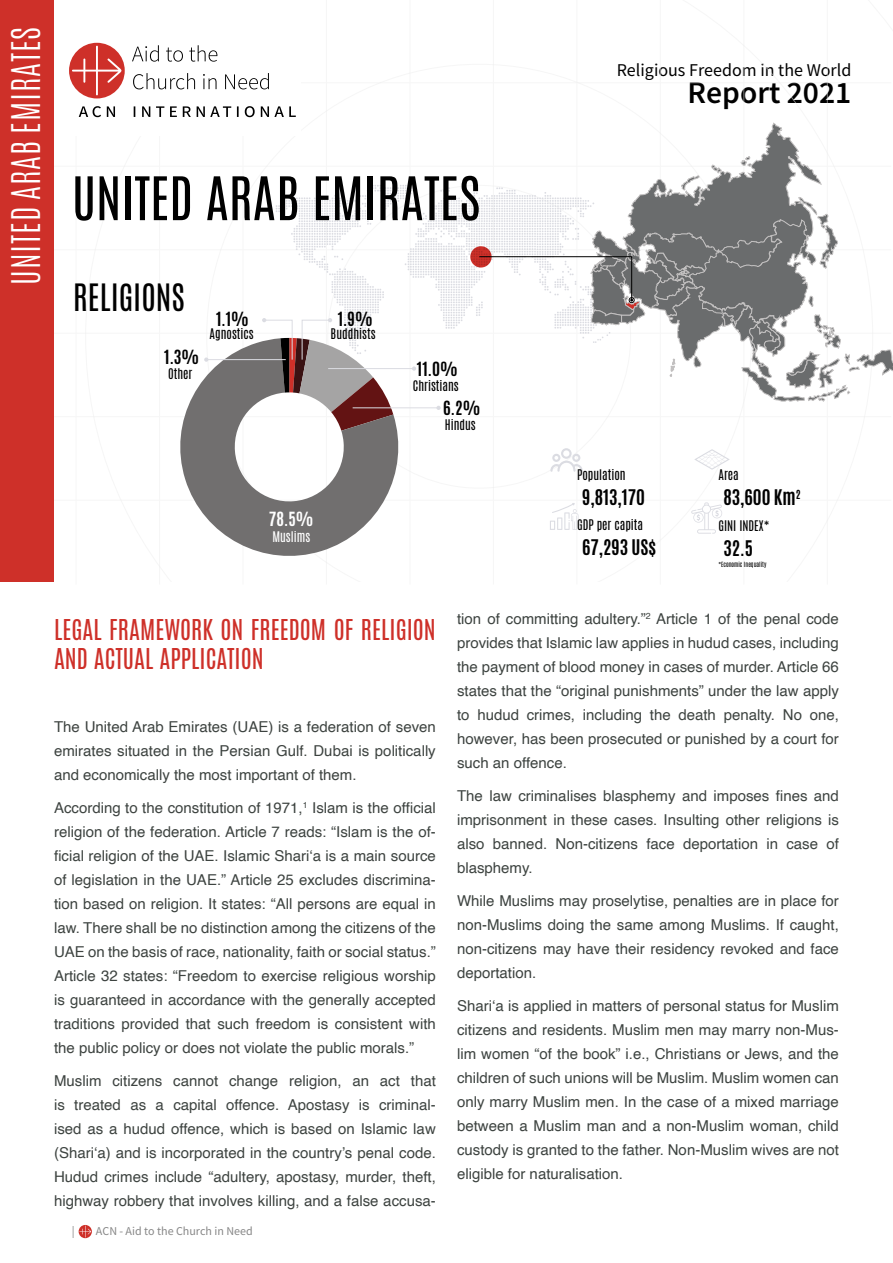
<style>
.page{position:relative;width:893px;height:1263px;background:#fff}
.page>*{position:absolute;margin:0;border:0;box-sizing:border-box;transform-origin:0 0}
.t1{font:51px "Antonio";color:#000}
.t2{font:300 33px "Antonio";letter-spacing:.025em;color:#fff}
.t3{font:600 31.5px "Source Sans Pro";color:#000}
.t4{font:31.5px "Antonio";color:#000}
.t5{font:24px/28.8px "Antonio";color:#ce3029}
.t6{font:700 18px "Antonio";color:#000}
.t7{font:18px "Source Sans Pro";color:#000}
.t8{font:700 16.35px "Antonio";color:#000}
.t9{font:700 16.35px "Antonio";color:#fff}
.t10{font:15px/24px "Helvetica";color:#3d4340;text-align:justify}
.t11{font:12.3px "Antonio";color:#000}
.t12{font:12.3px "Antonio";color:#fff}
.t13{font:12px "Source Sans Pro";color:#878787}
.t14{font:6px "Antonio";color:#000}
</style>
<div class="page">
<svg style="left:79px;top:1225px;width:12px;height:12px"></svg>
<hr style="left:76px;top:0;width:1px;height:584px;background:#ededed">
<hr style="left:159px;top:0;width:1px;height:584px;background:#ededed">
<hr style="left:243px;top:0;width:1px;height:584px;background:#ededed">
<hr style="left:326px;top:0;width:1px;height:584px;background:#ededed">
<hr style="left:410px;top:0;width:1px;height:584px;background:#ededed">
<hr style="left:493px;top:0;width:1px;height:584px;background:#ededed">
<hr style="left:577px;top:0;width:1px;height:584px;background:#ededed">
<hr style="left:660px;top:0;width:1px;height:584px;background:#ededed">
<hr style="left:744px;top:0;width:1px;height:584px;background:#ededed">
<hr style="left:827px;top:0;width:1px;height:584px;background:#ededed">
<hr style="left:12px;top:83px;width:879px;height:1px;background:#ededed">
<hr style="left:12px;top:166px;width:879px;height:1px;background:#ededed">
<hr style="left:12px;top:249px;width:879px;height:1px;background:#ededed">
<hr style="left:12px;top:333px;width:879px;height:1px;background:#ededed">
<hr style="left:12px;top:416px;width:879px;height:1px;background:#ededed">
<hr style="left:12px;top:500px;width:879px;height:1px;background:#ededed">
<div style="left:0;top:0;width:53px;height:581px;background:#ce3029"></div>
<div style="left:54px;top:0;width:247px;height:136px;background:#fff"></div>
<svg style="left:132px;top:45px;width:164px;height:72px"></svg>
<svg style="left:79px;top:106px;width:36px;height:11px"></svg>
<div style="left:69px;top:43px;width:56px;height:55px;background:#ce3029;border-radius:50%"></div>
<svg style="left:72px;top:46px;width:49px;height:49px"></svg>
<svg style="left:167px;top:338px;width:244px;height:231px"></svg>
<svg style="left:204px;top:357px;width:4px;height:5px"></svg>
<hr style="left:206px;top:359px;width:80px;height:1px;background:#dbdce2">
<svg style="left:262px;top:123px;width:631px;height:308px"></svg>
<hr style="left:328px;top:368px;width:86px;height:1px;background:#dbdce2">
<svg style="left:550px;top:448px;width:32px;height:24px"></svg>
<svg style="left:550px;top:503px;width:28px;height:27px"></svg>
<svg style="left:691px;top:502px;width:31px;height:32px"></svg>
<svg style="left:694px;top:449px;width:36px;height:21px"></svg>
<h2 class="t2" style="left:2px;top:285px;width:259px;rotate:-90deg">UNITED ARAB EMIRATES</h2>
<h1 class="t1" style="left:72px;top:161px;width:410px">UNITED ARAB EMIRATES</h1>
<h3 class="t4" style="left:73px;top:274px;width:113px">RELIGIONS</h3>
<p class="t8" style="left:164px;top:344px;width:36px">1.3%</p>
<p class="t11" style="left:168px;top:365px;width:26px">Other</p>
<p class="t8" style="left:216px;top:306px;width:34px">1.1%</p>
<p class="t11" style="left:210px;top:324px;width:46px">Agnostics</p>
<p class="t8" style="left:338px;top:306px;width:36px">1.9%</p>
<p class="t11" style="left:331px;top:324px;width:46px">Buddhists</p>
<p class="t9" style="left:269px;top:506px;width:46px">78.5%</p>
<p class="t12" style="left:272px;top:528px;width:39px">Muslims</p>
<p class="t8" style="left:417px;top:356px;width:42px">11.0%</p>
<p class="t11" style="left:413px;top:377px;width:47px">Christians</p>
<p class="t8" style="left:443px;top:396px;width:39px">6.2%</p>
<p class="t11" style="left:445px;top:416px;width:32px">Hindus</p>
<p class="t7" style="left:617px;top:59px;width:236px">Religious Freedom in the World</p>
<h3 class="t3" style="left:688px;top:72px;width:165px">Report 2021</h3>
<p class="t11" style="left:577px;top:465px;width:50px">Population</p>
<p class="t6" style="left:582px;top:484px;width:64px">9,813,170</p>
<p class="t11" style="left:577px;top:516px;width:68px">GDP per capita</p>
<p class="t6" style="left:582px;top:534px;width:76px">67,293 US$</p>
<p class="t11" style="left:718px;top:465px;width:22px">Area</p>
<p class="t6" style="left:723px;top:484px;width:79px">83,600 Km<sup>2</sup></p>
<p class="t11" style="left:718px;top:516px;width:53px">GINI INDEX*</p>
<p class="t14" style="left:718px;top:560px;width:49px">*Economic Inequality</p>
<p class="t6" style="left:723px;top:535px;width:31px">32.5</p>
<h3 class="t5" style="left:54px;top:615px;width:383px">LEGAL FRAMEWORK ON FREEDOM OF RELIGION<br>AND ACTUAL APPLICATION</h3>
<p class="t10" style="left:54px;top:715px;width:383px">The United Arab Emirates (UAE) is a federation of seven emirates situated in the Persian Gulf. Dubai is politically and economically the most important of them.</p>
<p class="t10" style="left:54px;top:796px;width:383px">According to the constitution of 1971,<sup>1</sup> Islam is the official religion of the federation. Article 7 reads: “Islam is the of&shy;ficial religion of the UAE. Islamic Shari‘a is a main source of legislation in the UAE.” Article 25 excludes discrimina&shy;tion based on religion. It states: “All persons are equal in law. There shall be no distinction among the citizens of the UAE on the basis of race, nationality, faith or social status.” Article 32 states: “Freedom to exercise religious worship is guaranteed in accordance with the generally accepted traditions provided that such freedom is consistent with the public policy or does not violate the public morals.”</p>
<p class="t10" style="left:54px;top:1069px;width:383px">Muslim citizens cannot change religion, an act that is treated as a capital offence. Apostasy is criminal&shy;ised as a hudud offence, which is based on Islamic law (Shari‘a) and is incorporated in the country’s penal code.<br>Hudud crimes include “adultery, apostasy, murder, theft, highway robbery that involves killing, and a false accusa-</p>
<p class="t13" style="left:72px;top:1223px;width:4px">|</p>
<p class="t13" style="left:96px;top:1223px;width:158px">ACN - Aid to the Church in Need</p>
<p class="t10" style="left:457px;top:607px;width:383px">tion of committing adultery.”<sup>2</sup> Article 1 of the penal code provides that Islamic law applies in hudud cases, including the payment of blood money in cases of murder. Article 66 states that the “original punishments” under the law apply to hudud crimes, including the death penalty. No one, however, has been prosecuted or punished by a court for such an offence.</p>
<p class="t10" style="left:457px;top:784px;width:383px">The law criminalises blasphemy and imposes fines and imprisonment in these cases. Insulting other religions is also banned. Non-citizens face deportation in case of blasphemy.</p>
<p class="t10" style="left:457px;top:889px;width:383px">While Muslims may proselytise, penalties are in place for non-Muslims doing the same among Muslims. If caught, non-citizens may have their residency revoked and face deportation.</p>
<p class="t10" style="left:457px;top:994px;width:383px">Shari‘a is applied in matters of personal status for Muslim citizens and residents. Muslim men may marry non-Mus&shy;lim women “of the book” i.e., Christians or Jews, and the children of such unions will be Muslim. Muslim women can only marry Muslim men. In the case of a mixed marriage between a Muslim man and a non-Muslim woman, child custody is granted to the father. Non-Muslim wives are not eligible for naturalisation.</p>
</div>
